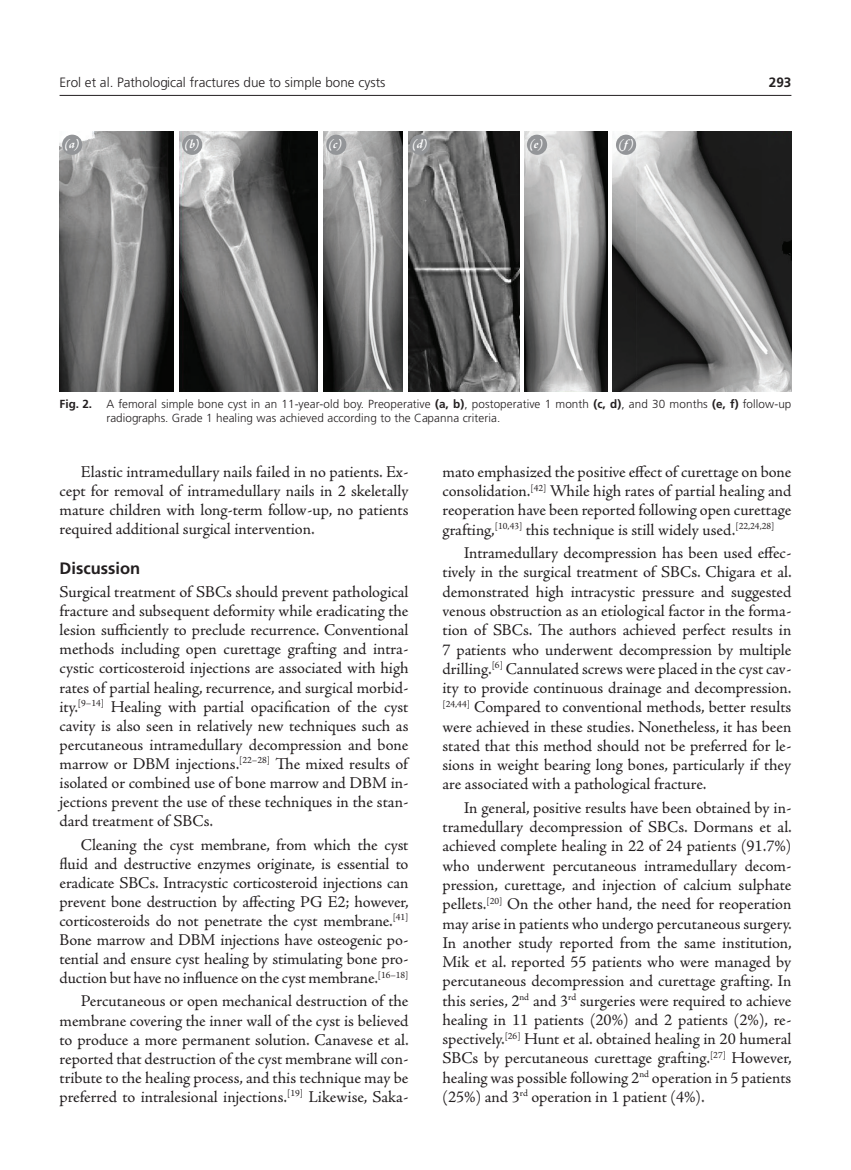
<style>
.page{position:relative;width:851px;height:1170px;background:#fff}
.page>*{position:absolute;margin:0;border:0;box-sizing:border-box;transform-origin:0 0}
.t1{font:16.5px/19.2px "Adobe Jenson Pro";letter-spacing:-.005em;color:#231f20;text-align:justify}
.t2{font:16.5px "Frutiger Bold Tr";color:#231f20}
.t3{font:13.5px "Frutiger Light Nr Tr";color:#231f20}
.t4{font:13.5px "Frutiger Bold Tr";color:#231f20}
.t5{font:italic 700 12.75px "Adobe Jenson Pro";color:#fff}
.t6{font:11.7px/14.1px "Frutiger Light Nr Tr";letter-spacing:.01em;color:#231f20}
.s1{font-family:"Frutiger Bold Tr"}
</style>
<div class="page">
<img style="left:60px;top:132px;width:114px;height:259px">
<img style="left:179px;top:132px;width:138px;height:259px">
<img style="left:323px;top:132px;width:79px;height:259px">
<img style="left:408px;top:132px;width:111px;height:259px">
<img style="left:525px;top:132px;width:82px;height:259px">
<img style="left:613px;top:132px;width:178px;height:259px">
<div style="left:62px;top:135px;width:20px;height:20px;background:#939598;border-radius:50%"></div>
<div style="left:182px;top:135px;width:20px;height:20px;background:#939598;border-radius:50%"></div>
<div style="left:326px;top:135px;width:20px;height:20px;background:#939598;border-radius:50%"></div>
<div style="left:410px;top:135px;width:20px;height:20px;background:#939598;border-radius:50%"></div>
<div style="left:527px;top:135px;width:20px;height:20px;background:#939598;border-radius:50%"></div>
<div style="left:616px;top:135px;width:20px;height:20px;background:#939598;border-radius:50%"></div>
<hr style="left:60px;top:95px;width:731px;height:1px;background:#231f20">
<p class="t3" style="left:60px;top:74px;width:327px">Erol et al. Pathological fractures due to simple bone cysts</p>
<p class="t4" style="left:768px;top:74px;width:24px">293</p>
<p class="t5" style="left:64px;top:136px;width:18px">(a)</p>
<p class="t5" style="left:184px;top:136px;width:18px">(b)</p>
<p class="t5" style="left:328px;top:136px;width:17px">(c)</p>
<p class="t5" style="left:412px;top:136px;width:18px">(d)</p>
<p class="t5" style="left:529px;top:136px;width:17px">(e)</p>
<p class="t5" style="left:618px;top:136px;width:19px">(f)</p>
<p class="t6" style="left:106px;top:397px;width:686px;text-indent:-47px"><span class="s1">Fig. 2.</span> A femoral simple bone cyst in an 11-year-old boy. Preoperative <span class="s1">(a, b)</span>, postoperative 1 month <span class="s1">(c, d)</span>, and 30 months <span class="s1">(e, f)</span> follow-up radiographs. Grade 1 healing was achieved according to the Capanna criteria.</p>
<p class="t1" style="left:60px;top:462px;width:350px;text-indent:21px">Elastic intramedullary nails failed in no patients. Ex&shy;cept for removal of intramedullary nails in 2 skeletally mature children with long-term follow-up, no patients required additional surgical intervention.</p>
<p class="t2" style="left:60px;top:558px;width:82px">Discussion</p>
<p class="t1" style="left:60px;top:582px;width:350px">Surgical treatment of SBCs should prevent pathological fracture and subsequent deformity while eradicating the lesion sufficiently to preclude recurrence. Conventional methods including open curettage grafting and intra&shy;cystic corticosteroid injections are associated with high rates of partial healing, recurrence, and surgical morbid&shy;ity.<sup>[9–14]</sup> Healing with partial opacification of the cyst cavity is also seen in relatively new techniques such as percutaneous intramedullary decompression and bone marrow or DBM injections.<sup>[22–28]</sup> The mixed results of isolated or combined use of bone marrow and DBM in&shy;jections prevent the use of these techniques in the stan&shy;dard treatment of SBCs.</p>
<p class="t1" style="left:60px;top:835px;width:351px;text-indent:21px">Cleaning the cyst membrane, from which the cyst fluid and destructive enzymes originate, is essential to eradicate SBCs. Intracystic corticosteroid injections can prevent bone destruction by affecting PG E2; however, corticosteroids do not penetrate the cyst membrane.<sup>[41] </sup>Bone marrow and DBM injections have osteogenic po&shy;tential and ensure cyst healing by stimulating bone pro&shy;duction but have no influence on the cyst membrane.<sup>[16–18]</sup></p>
<p class="t1" style="left:60px;top:991px;width:351px;text-indent:21px">Percutaneous or open mechanical destruction of the membrane covering the inner wall of the cyst is believed to produce a more permanent solution. Canavese et al. reported that destruction of the cyst membrane will con&shy;tribute to the healing process, and this technique may be preferred to intralesional injections.<sup>[19]</sup> Likewise, Saka-</p>
<p class="t1" style="left:442px;top:462px;width:350px">mato emphasized the positive effect of curettage on bone consolidation.<sup>[42]</sup> While high rates of partial healing and reoperation have been reported following open curettage grafting,<sup>[10,43]</sup> this technique is still widely used.<sup>[22,24,28]</sup></p>
<p class="t1" style="left:442px;top:543px;width:351px;text-indent:21px">Intramedullary decompression has been used effec&shy;tively in the surgical treatment of SBCs. Chigara et al. demonstrated high intracystic pressure and suggested venous obstruction as an etiological factor in the forma&shy;tion of SBCs. The authors achieved perfect results in 7 patients who underwent decompression by multiple drilling.<sup>[6]</sup> Cannulated screws were placed in the cyst cav&shy;ity to provide continuous drainage and decompression. <sup>[24,44]</sup> Compared to conventional methods, better results were achieved in these studies. Nonetheless, it has been stated that this method should not be preferred for le&shy;sions in weight bearing long bones, particularly if they are associated with a pathological fracture.</p>
<p class="t1" style="left:442px;top:798px;width:351px;text-indent:21px">In general, positive results have been obtained by in&shy;tramedullary decompression of SBCs. Dormans et al. achieved complete healing in 22 of 24 patients (91.7%) who underwent percutaneous intramedullary decom&shy;pression, curettage, and injection of calcium sulphate pellets.<sup>[20]</sup> On the other hand, the need for reoperation may arise in patients who undergo percutaneous surgery.<br>In another study reported from the same institution, Mik et al. reported 55 patients who were managed by percutaneous decompression and curettage grafting. In this series, 2<sup>nd</sup> and 3<sup>rd</sup> surgeries were required to achieve healing in 11 patients (20%) and 2 patients (2%), re&shy;spectively.<sup>[26]</sup> Hunt et al. obtained healing in 20 humeral SBCs by percutaneous curettage grafting.<sup>[27]</sup> However, healing was possible following 2<sup>nd</sup> operation in 5 patients (25%) and 3<sup>rd</sup> operation in 1 patient (4%).</p>
</div>
